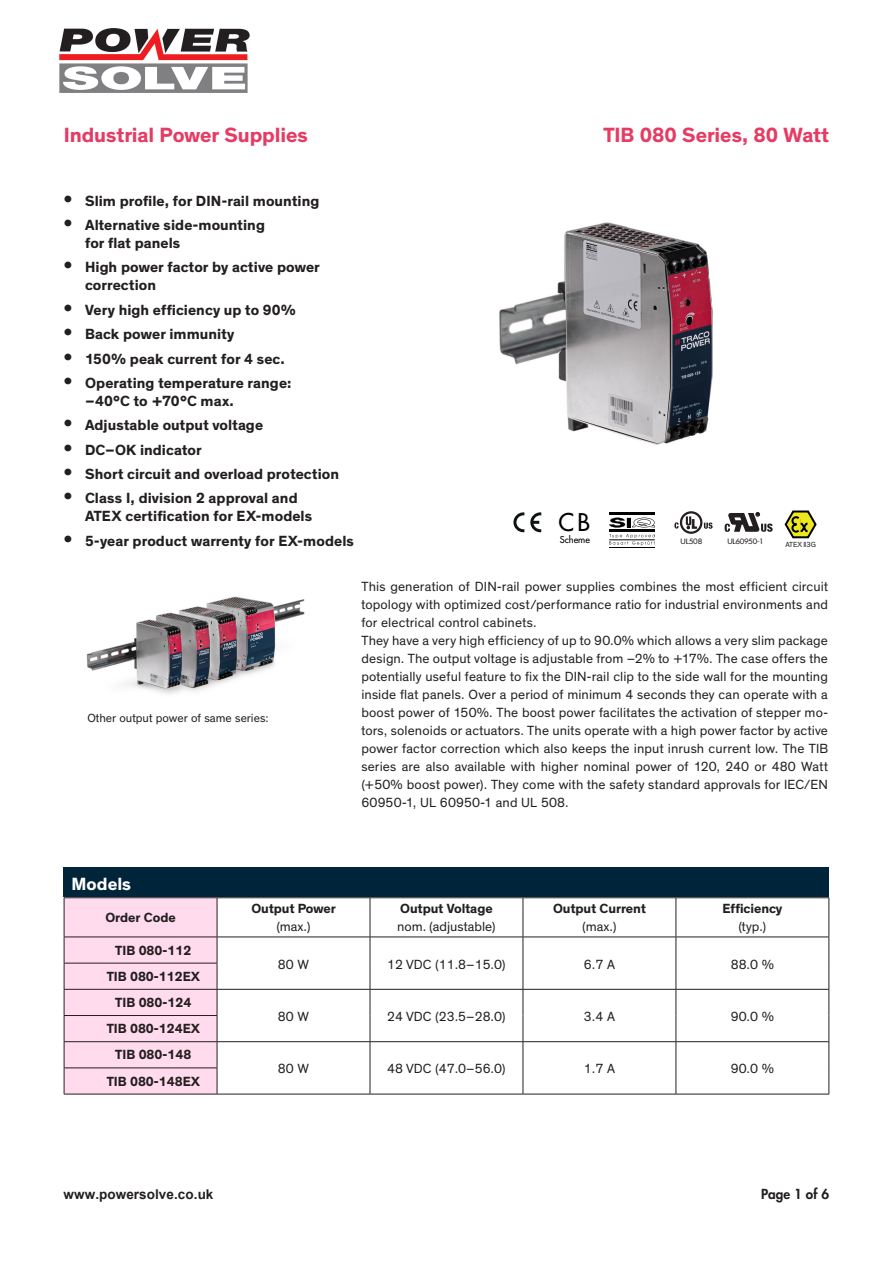
<style>
.page{position:relative;width:893px;height:1263px;background:#fff}
.page>*{position:absolute;margin:0;border:0;box-sizing:border-box;transform-origin:0 0}
.t1{font:23.85px "Futura";color:#000}
.t2{font:700 21px "Theinhardt";letter-spacing:-.005em;color:#e63c64}
.t3{font:700 18px "Theinhardt";color:#fff}
.Features_Heavy{font:700 15px/18px "Theinhardt";letter-spacing:.005em;color:#231f20}
.Text_medium{font:13.5px/18px "Theinhardt";letter-spacing:.01em;color:#231f20;text-align:justify}
.Tabelle_Heavy{font:700 13.5px "Theinhardt";color:#231f20}
.Tabelle_Heavy-2{font:13.5px "Theinhardt";color:#231f20}
.t4{font:700 13.5px "Arial";letter-spacing:.005em;color:#231f20}
.t5{font:800 13.5px "Futura";letter-spacing:.005em;color:#231f20}
.t6{font:12px "Theinhardt";color:#231f20}
.t7{font:9.3px "Futura";color:#000}
.Text_light{font:7.5px "Theinhardt";letter-spacing:-.03em;color:#231f20}
.t8{font:7.2px "Futura";letter-spacing:-.015em;color:#231f20;scale:1.11 1}
.s1{font-size:21px}
</style>
<div class="page">
<hr style="left:217px;top:897px;width:153px;height:1px;background:#231f20">
<hr style="left:217px;top:937px;width:153px;height:1px;background:#231f20">
<hr style="left:370px;top:937px;width:153px;height:1px;background:#231f20">
<hr style="left:523px;top:937px;width:153px;height:1px;background:#231f20">
<hr style="left:676px;top:937px;width:153px;height:1px;background:#231f20">
<hr style="left:217px;top:989px;width:153px;height:1px;background:#231f20">
<hr style="left:370px;top:989px;width:153px;height:1px;background:#231f20">
<hr style="left:523px;top:989px;width:153px;height:1px;background:#231f20">
<hr style="left:676px;top:989px;width:153px;height:1px;background:#231f20">
<hr style="left:217px;top:1041px;width:153px;height:1px;background:#231f20">
<hr style="left:370px;top:1041px;width:153px;height:1px;background:#231f20">
<hr style="left:523px;top:1041px;width:153px;height:1px;background:#231f20">
<hr style="left:676px;top:1041px;width:153px;height:1px;background:#231f20">
<hr style="left:217px;top:1094px;width:153px;height:1px;background:#231f20">
<hr style="left:370px;top:1094px;width:153px;height:1px;background:#231f20">
<hr style="left:523px;top:1094px;width:153px;height:1px;background:#231f20">
<hr style="left:676px;top:1094px;width:153px;height:1px;background:#231f20">
<hr style="left:64px;top:897px;width:153px;height:1px;background:#231f20">
<hr style="left:64px;top:1094px;width:153px;height:1px;background:#231f20">
<hr style="left:370px;top:897px;width:153px;height:1px;background:#231f20">
<hr style="left:370px;top:898px;width:1px;height:39px;background:#231f20">
<hr style="left:523px;top:897px;width:153px;height:1px;background:#231f20">
<hr style="left:523px;top:898px;width:1px;height:39px;background:#231f20">
<hr style="left:676px;top:897px;width:153px;height:1px;background:#231f20">
<hr style="left:676px;top:898px;width:1px;height:39px;background:#231f20">
<hr style="left:829px;top:898px;width:1px;height:39px;background:#231f20">
<svg style="left:370px;top:937px;width:1px;height:157px"></svg>
<svg style="left:523px;top:937px;width:1px;height:157px"></svg>
<svg style="left:676px;top:937px;width:1px;height:157px"></svg>
<svg style="left:829px;top:937px;width:1px;height:157px"></svg>
<svg style="left:64px;top:898px;width:154px;height:196px;background:#f1cfe0"></svg>
<div style="left:64px;top:867px;width:765px;height:30px;background:#00243a"></div>
<div style="left:680px;top:511px;width:22px;height:23px;border:2px solid #231f20;border-radius:50%"></div>
<svg style="left:704px;top:522px;width:9px;height:7px"></svg>
<svg style="left:674px;top:522px;width:5px;height:7px"></svg>
<svg style="left:686px;top:516px;width:11px;height:13px"></svg>
<hr style="left:609px;top:547px;width:46px;height:1px;background:#000001">
<hr style="left:609px;top:529px;width:46px;height:3px;background:#000001">
<hr style="left:609px;top:512px;width:46px;height:3px;background:#000001">
<svg style="left:609px;top:518px;width:46px;height:9px"></svg>
<svg style="left:609px;top:534px;width:46px;height:11px"></svg>
<svg style="left:513px;top:512px;width:11px;height:20px"></svg>
<svg style="left:530px;top:512px;width:11px;height:20px"></svg>
<svg style="left:725px;top:512px;width:48px;height:20px"></svg>
<img style="left:499px;top:222px;width:214px;height:223px">
<svg style="left:785px;top:510px;width:32px;height:28px"></svg>
<img style="left:86px;top:596px;width:219px;height:98px">
<img style="left:59px;top:28px;width:191px;height:65px">
<h2 class="t2" style="left:64px;top:122px;width:246px">Industrial Power Supplies</h2>
<h2 class="t2" style="left:603px;top:122px;width:227px">TIB 080 Series, 80 Watt</h2>
<p class="Features_Heavy" style="left:64px;top:192px;width:257px"><span class="s1">•</span> Slim profile, for DIN-rail mounting</p>
<p class="Features_Heavy" style="left:85px;top:216px;width:181px;text-indent:-21px"><span class="s1">•</span> Alternative side-mounting for flat panels</p>
<p class="Features_Heavy" style="left:85px;top:259px;width:236px;text-indent:-21px"><span class="s1">•</span> High power factor by active power correction</p>
<p class="Features_Heavy" style="left:64px;top:301px;width:234px"><span class="s1">•</span> Very high efficiency up to 90%</p>
<p class="Features_Heavy" style="left:64px;top:325px;width:172px"><span class="s1">•</span> Back power immunity</p>
<p class="Features_Heavy" style="left:64px;top:350px;width:223px"><span class="s1">•</span> 150% peak current for 4 sec.</p>
<p class="Features_Heavy" style="left:85px;top:374px;width:208px;text-indent:-21px"><span class="s1">•</span> Operating temperature range: –40°C to +70°C max.</p>
<p class="Features_Heavy" style="left:64px;top:417px;width:201px"><span class="s1">•</span> Adjustable output voltage</p>
<p class="Features_Heavy" style="left:64px;top:441px;width:139px"><span class="s1">•</span> DC–OK indicator</p>
<p class="Features_Heavy" style="left:64px;top:465px;width:277px"><span class="s1">•</span> Short circuit and overload protection</p>
<p class="Features_Heavy" style="left:85px;top:490px;width:229px;text-indent:-21px"><span class="s1">•</span> Class I, division 2 approval and<br>ATEX certification for EX-models</p>
<p class="Features_Heavy" style="left:64px;top:532px;width:292px"><span class="s1">•</span> 5-year product warrenty for EX-models</p>
<p class="t1" style="left:558px;top:507px;width:33px">CB</p>
<p class="t7" style="left:560px;top:533px;width:31px">Scheme</p>
<p class="t8" style="left:727px;top:537px;width:34px">UL60950-1</p>
<p class="t8" style="left:680px;top:537px;width:21px">UL508</p>
<p class="Text_light" style="left:785px;top:540px;width:32px">ATEX II3G</p>
<p class="t6" style="left:87px;top:711px;width:183px">Other output power of same series:</p>
<p class="Text_medium" style="left:361px;top:577px;width:468px">This generation of DIN-rail power supplies combines the most efficient circuit topology with optimized cost/performance ratio for industrial environments and for electrical control cabinets.</p>
<p class="Text_medium" style="left:361px;top:631px;width:468px">They have a very high efficiency of up to 90.0% which allows a very slim package design. The output voltage is adjustable from –2% to +17%. The case offers the potentially useful feature to fix the DIN-rail clip to the side wall for the mounting inside flat panels. Over a period of minimum 4 seconds they can operate with a boost power of 150%. The boost power facilitates the activation of stepper mo&shy;tors, solenoids or actuators. The units operate with a high power factor by active power factor correction which also keeps the input inrush current low. The TIB series are also available with higher nominal power of 120, 240 or 480 Watt (+50% boost power). They come with the safety standard approvals for IEC/EN 60950-1, UL 60950-1 and UL 508.</p>
<p class="t3" style="left:72px;top:873px;width:61px">Models</p>
<p class="Tabelle_Heavy" style="left:105px;top:909px;width:72px">Order Code</p>
<p class="Tabelle_Heavy" style="left:115px;top:942px;width:78px">TIB 080-112</p>
<p class="Tabelle_Heavy" style="left:251px;top:900px;width:86px">Output Power</p>
<p class="Tabelle_Heavy-2" style="left:276px;top:918px;width:36px">(max.)</p>
<p class="Tabelle_Heavy" style="left:400px;top:900px;width:94px">Output Voltage</p>
<p class="Tabelle_Heavy-2" style="left:397px;top:918px;width:100px">nom. (adjustable)</p>
<p class="Tabelle_Heavy" style="left:553px;top:900px;width:94px">Output Current</p>
<p class="Tabelle_Heavy-2" style="left:582px;top:918px;width:36px">(max.)</p>
<p class="Tabelle_Heavy" style="left:722px;top:900px;width:62px">Efficiency</p>
<p class="Tabelle_Heavy-2" style="left:738px;top:918px;width:30px">(typ.)</p>
<p class="Tabelle_Heavy" style="left:107px;top:968px;width:95px">TIB 080-112EX</p>
<p class="Tabelle_Heavy" style="left:115px;top:994px;width:78px">TIB 080-124</p>
<p class="Tabelle_Heavy" style="left:107px;top:1020px;width:95px">TIB 080-124EX</p>
<p class="Tabelle_Heavy" style="left:115px;top:1046px;width:78px">TIB 080-148</p>
<p class="Tabelle_Heavy" style="left:107px;top:1073px;width:95px">TIB 080-148EX</p>
<p class="Tabelle_Heavy-2" style="left:278px;top:956px;width:33px">80 W</p>
<p class="Tabelle_Heavy-2" style="left:387px;top:956px;width:120px">12 VDC (11.8–15.0)</p>
<p class="Tabelle_Heavy-2" style="left:584px;top:956px;width:33px">6.7 A</p>
<p class="Tabelle_Heavy-2" style="left:731px;top:956px;width:45px">88.0 %</p>
<p class="Tabelle_Heavy-2" style="left:278px;top:1008px;width:33px">80 W</p>
<p class="Tabelle_Heavy-2" style="left:387px;top:1008px;width:120px">24 VDC (23.5–28.0)</p>
<p class="Tabelle_Heavy-2" style="left:584px;top:1008px;width:33px">3.4 A</p>
<p class="Tabelle_Heavy-2" style="left:731px;top:1008px;width:45px">90.0 %</p>
<p class="Tabelle_Heavy-2" style="left:278px;top:1061px;width:33px">80 W</p>
<p class="Tabelle_Heavy-2" style="left:387px;top:1061px;width:120px">48 VDC (47.0–56.0)</p>
<p class="Tabelle_Heavy-2" style="left:584px;top:1061px;width:33px">1.7 A</p>
<p class="Tabelle_Heavy-2" style="left:731px;top:1061px;width:45px">90.0 %</p>
<p class="t4" style="left:64px;top:1185px;width:151px">www.powersolve.co.uk</p>
<p class="t5" style="left:761px;top:1185px;width:69px">Page 1 of 6</p>
</div>
